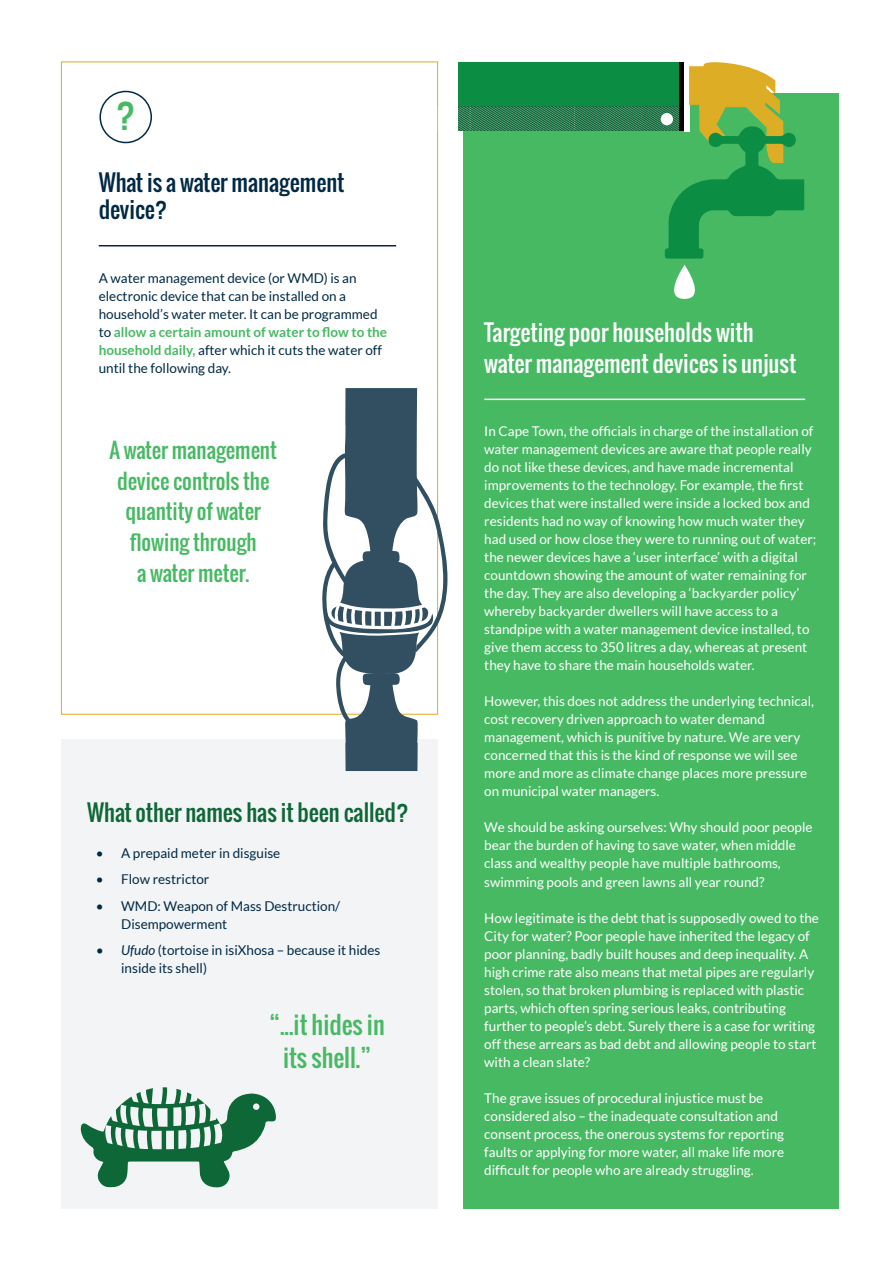
<style>
.page{position:relative;width:893px;height:1263px;background:#fff}
.page>*{position:absolute;margin:0;border:0;box-sizing:border-box;transform-origin:0 0}
.t1{font:35.1px "Oswald";color:#47b963}
.Body{font:24.3px/33px "Oswald";color:#47b963;text-align:center}
.t2{font:22.5px/31.5px "Oswald";color:#fff}
.t3{font:22.5px "Oswald";color:#0d6736}
.t4{font:22.5px/27px "Oswald";color:#002945}
.Body-2{font:21px/30.8px "Oswald";color:#47b963;text-align:center}
.Body_text{font:13.5px/18px "Lato";color:#fff}
.Body_text-2{font:13.5px/18px "Lato";color:#002945}
.s1{font-weight:700;color:#47b963}
.s2{font-style:italic}
</style>
<div class="page">
<div style="left:463px;top:93px;width:376px;height:1116px;background:#47b963"></div>
<hr style="left:484px;top:399px;width:321px;height:1px;background:#fff">
<svg style="left:674px;top:265px;width:21px;height:34px"></svg>
<svg style="left:365px;top:62px;width:439px;height:197px"></svg>
<div style="left:61px;top:740px;width:377px;height:469px;background:#f3f4f6"></div>
<svg style="left:81px;top:1087px;width:195px;height:101px"></svg>
<hr style="left:99px;top:245px;width:297px;height:1px;background:#002945">
<div style="left:99px;top:91px;width:53px;height:52px;border:2px solid #002945;border-radius:50%"></div>
<svg style="left:321px;top:388px;width:127px;height:383px"></svg>
<p class="t1" style="left:116px;top:89px;width:21px">?</p>
<h1 class="t4" style="left:99px;top:169px;width:247px">What is a water management device?</h1>
<p class="Body_text-2" style="left:99px;top:269px;width:290px">A water management device (or WMD) is an electronic device that can be installed on a household’s water meter. It can be programmed to <span class="s1">allow a certain amount of water to flow to the household daily,</span> after which it cuts the water off until the following day.</p>
<p class="Body-2" style="left:110px;top:434px;width:169px">A water management device controls the quantity of water flowing through</p>
<p class="Body-2" style="left:137px;top:557px;width:114px">a water meter.</p>
<h2 class="t3" style="left:87px;top:795px;width:323px">What other names has it been called?</h2>
<p class="Body_text-2" style="left:96px;top:844px;width:186px">• A prepaid meter in disguise</p>
<p class="Body_text-2" style="left:96px;top:870px;width:115px">• Flow restrictor</p>
<p class="Body_text-2" style="left:121px;top:897px;width:221px;text-indent:-26px">• WMD: Weapon of Mass Destruction/<br>Disempowerment</p>
<p class="Body_text-2" style="left:121px;top:941px;width:261px;text-indent:-26px"><span class="s2">• Ufudo</span> (tortoise in isiXhosa – because it hides inside its shell)</p>
<p class="Body" style="left:269px;top:1008px;width:117px">“...it hides in its shell.”</p>
<h1 class="t2" style="left:484px;top:316px;width:313px">Targeting poor households with water management devices is unjust</h1>
<p class="Body_text" style="left:484px;top:422px;width:333px">In Cape Town, the officials in charge of the installation of water management devices are aware that people really do not like these devices, and have made incremental improvements to the technology. For example, the first devices that were installed were inside a locked box and residents had no way of knowing how much water they had used or how close they were to running out of water; the newer devices have a ‘user interface’ with a digital countdown showing the amount of water remaining for the day. They are also developing a ‘backyarder policy’ whereby backyarder dwellers will have access to a standpipe with a water management device installed, to give them access to 350 litres a day, whereas at present they have to share the main households water.</p>
<p class="Body_text" style="left:484px;top:692px;width:331px">However, this does not address the underlying technical, cost recovery driven approach to water demand management, which is punitive by nature. We are very concerned that this is the kind of response we will see more and more as climate change places more pressure on municipal water managers.</p>
<p class="Body_text" style="left:484px;top:818px;width:330px">We should be asking ourselves: Why should poor people bear the burden of having to save water, when middle class and wealthy people have multiple bathrooms, swimming pools and green lawns all year round?</p>
<p class="Body_text" style="left:484px;top:908px;width:336px">How legitimate is the debt that is supposedly owed to the City for water? Poor people have inherited the legacy of poor planning, badly built houses and deep inequality. A high crime rate also means that metal pipes are regularly stolen, so that broken plumbing is replaced with plastic parts, which often spring serious leaks, contributing further to people’s debt. Surely there is a case for writing off these arrears as bad debt and allowing people to start with a clean slate?</p>
<p class="Body_text" style="left:484px;top:1088px;width:301px">The grave issues of procedural injustice must be considered also – the inadequate consultation and consent process, the onerous systems for reporting faults or applying for more water, all make life more difficult for people who are already struggling.</p>
</div>
